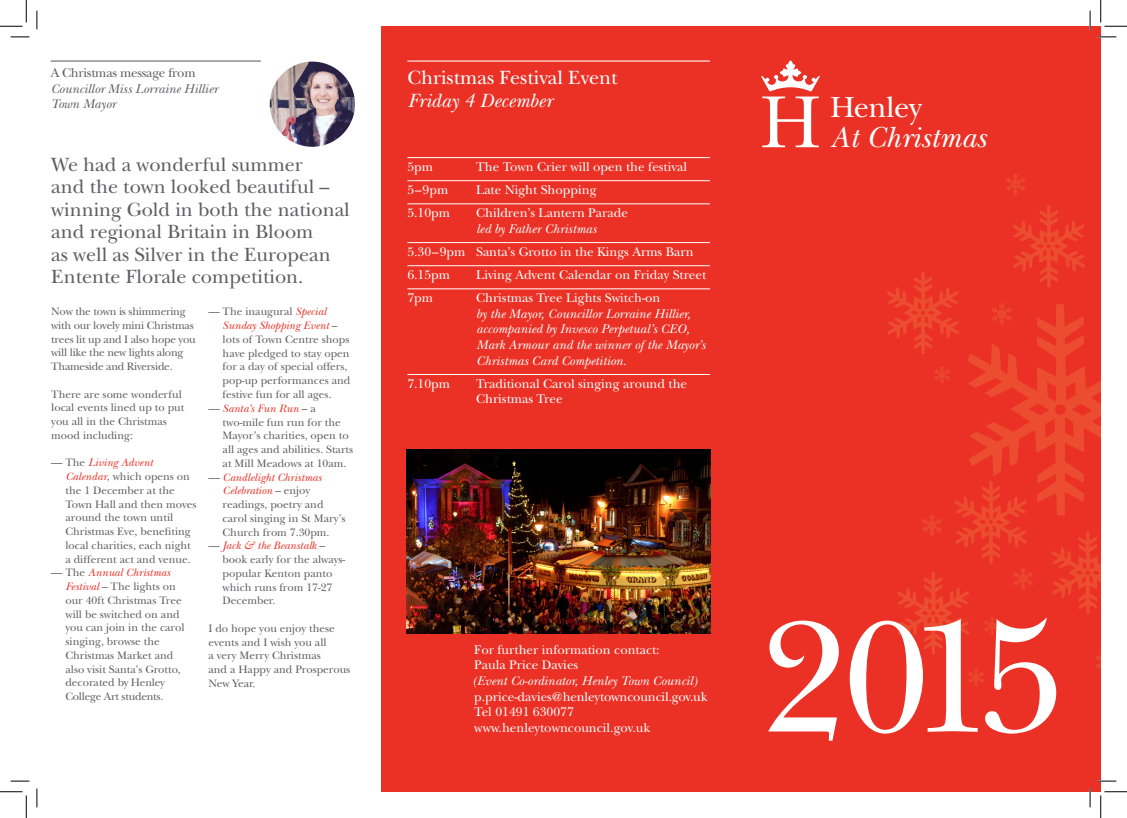
<style>
.page{position:relative;width:1127px;height:818px;background:#fff}
.page>*{position:absolute;margin:0;border:0;box-sizing:border-box;transform-origin:0 0}
.t1{font:165px "New Baskerville ITC Pro";color:#fff}
.t2{font:italic 30.38px "New Baskerville ITC Pro";color:#fff}
.t3{font:30.38px "New Baskerville ITC Pro";letter-spacing:-.015em;color:#fff}
.t4{font:20px/22.5px "New Baskerville ITC Pro";color:#5f5f62}
.t5{font:20px/22.5px "New Baskerville ITC Pro";color:#fff}
.t6{font:13.12px/15.6px "New Baskerville ITC Pro";color:#fff}
.t7{font:italic 13.12px/15.6px "New Baskerville ITC Pro";color:#fff}
.t8{font:italic 13.12px/15.6px "New Baskerville ITC Pro";color:#5f5f62}
.t9{font:11.25px/13.8px "New Baskerville ITC Pro";color:#5f5f62}
.t10{font:11.25px/13.8px "New Baskerville ITC Pro";letter-spacing:-.02em;color:#5f5f62}
.s1{font-style:normal}
.s2{font-style:italic;color:#eb3125}
.s3{font-style:italic}
</style>
<div class="page">
<div style="left:381px;top:26px;width:719px;height:766px;background:#eb3125"></div>
<svg style="left:1005px;top:173px;width:20px;height:23px"></svg>
<svg style="left:887px;top:205px;width:213px;height:482px"></svg>
<svg style="left:761px;top:61px;width:58px;height:86px"></svg>
<hr style="left:407px;top:157px;width:302px;height:1px;background:#fff">
<hr style="left:407px;top:180px;width:302px;height:1px;background:#fff">
<hr style="left:407px;top:204px;width:302px;height:1px;background:#fff">
<hr style="left:407px;top:242px;width:302px;height:1px;background:#fff">
<hr style="left:407px;top:265px;width:302px;height:1px;background:#fff">
<hr style="left:407px;top:289px;width:302px;height:1px;background:#fff">
<hr style="left:407px;top:374px;width:302px;height:1px;background:#fff">
<hr style="left:407px;top:61px;width:302px;height:1px;background:#fff">
<img style="left:406px;top:450px;width:303px;height:184px">
<hr style="left:51px;top:61px;width:210px;height:1px;background:#5f5f62">
<img style="left:270px;top:62px;width:85px;height:85px;border-radius:43px">
<svg style="left:11px;top:36px;width:18px;height:2px"></svg>
<svg style="left:1097px;top:36px;width:18px;height:2px"></svg>
<svg style="left:11px;top:780px;width:18px;height:2px"></svg>
<svg style="left:1097px;top:780px;width:18px;height:2px"></svg>
<svg style="left:36px;top:11px;width:2px;height:18px"></svg>
<svg style="left:36px;top:788px;width:2px;height:19px"></svg>
<svg style="left:1089px;top:11px;width:1px;height:18px"></svg>
<svg style="left:1089px;top:788px;width:1px;height:19px"></svg>
<svg style="left:0;top:0;width:27px;height:27px"></svg>
<svg style="left:0;top:791px;width:27px;height:27px"></svg>
<svg style="left:1100px;top:0;width:26px;height:27px"></svg>
<svg style="left:1100px;top:791px;width:26px;height:27px"></svg>
<p class="t8" style="left:51px;top:65px;width:169px"><span class="s1">A Christmas message from<br></span>Councillor Miss Lorraine Hillier<br>Town Mayor</p>
<p class="t4" style="left:51px;top:153px;width:300px">We had a wonderful summer<br>and the town looked beautiful – winning Gold in both the national and regional Britain in Bloom<br>as well as Silver in the European<br>Entente Florale competition.</p>
<p class="t10" style="left:51px;top:305px;width:146px">Now the town is shimmering with our lovely mini Christmas trees lit up and I also hope you will like the new lights along<br>Thameside and Riverside.</p>
<p class="t9" style="left:51px;top:387px;width:134px">There are some wonderful local events lined up to put you all in the Christmas mood including:</p>
<p class="t9" style="left:65px;top:456px;width:133px;text-indent:-14px">— The <span class="s2">Living Advent<br>Calendar</span>, which opens on the 1 December at the<br>Town Hall and then moves around the town until<br>Christmas Eve, benefiting local charities, each night a different act and venue.</p>
<p class="t9" style="left:65px;top:566px;width:121px;text-indent:-14px">— The <span class="s2">Annual Christmas<br>Festival</span> – The lights on our 40ft Christmas Tree will be switched on and you can join in the carol singing, browse the<br>Christmas Market and also visit Santa’s Grotto, decorated by Henley<br>College Art students.</p>
<p class="t9" style="left:222px;top:305px;width:129px;text-indent:-14px">— The inaugural <span class="s2">Special<br>Sunday Shopping Event</span> – lots of Town Centre shops have pledged to stay open for a day of special offers, pop-up performances and festive fun for all ages.</p>
<p class="t9" style="left:222px;top:401px;width:132px;text-indent:-14px">— <span class="s2">Santa’s Fun Run</span> – a two-mile fun run for the<br>Mayor’s charities, open to all ages and abilities. Starts at Mill Meadows at 10am.</p>
<p class="t9" style="left:222px;top:470px;width:124px;text-indent:-14px">— <span class="s2">Candlelight Christmas<br>Celebration</span> – enjoy readings, poetry and carol singing in St Mary’s<br>Church from 7.30pm.</p>
<p class="t9" style="left:222px;top:539px;width:124px;text-indent:-14px">— <span class="s2">Jack &amp; the Beanstalk</span> – book early for the always&shy;popular Kenton panto which runs from 17-27<br>December.</p>
<p class="t9" style="left:208px;top:621px;width:128px">I do hope you enjoy these events and I wish you all</p>
<p class="t9" style="left:208px;top:649px;width:143px">a very Merry Christmas<br>and a Happy and Prosperous<br>New Year.</p>
<p class="t5" style="left:407px;top:67px;width:212px">Christmas Festival Event<br><span class="s3">Friday 4 December</span></p>
<p class="t6" style="left:407px;top:159px;width:27px">5pm</p>
<p class="t6" style="left:476px;top:159px;width:212px">The Town Crier will open the festival</p>
<p class="t6" style="left:407px;top:182px;width:42px">5–9pm</p>
<p class="t6" style="left:476px;top:182px;width:122px">Late Night Shopping</p>
<p class="t6" style="left:407px;top:205px;width:44px">5.10pm</p>
<p class="t6" style="left:476px;top:205px;width:153px">Children’s Lantern Parade <span class="s3">led by Father Christmas</span></p>
<p class="t6" style="left:407px;top:244px;width:288px">5.30–9pm Santa’s Grotto in the Kings Arms Barn</p>
<p class="t6" style="left:407px;top:267px;width:44px">6.15pm</p>
<p class="t6" style="left:476px;top:267px;width:231px">Living Advent Calendar on Friday Street</p>
<p class="t6" style="left:407px;top:290px;width:27px">7pm</p>
<p class="t7" style="left:476px;top:290px;width:231px"><span class="s1">Christmas Tree Lights Switch-on<br></span>by the Mayor, Councillor Lorraine Hillier, accompanied by Invesco Perpetual’s CEO, Mark Armour and the winner of the Mayor’s Christmas Card Competition.</p>
<p class="t6" style="left:407px;top:376px;width:44px">7.10pm</p>
<p class="t6" style="left:476px;top:376px;width:212px">Traditional Carol singing around the<br>Christmas Tree</p>
<p class="t6" style="left:474px;top:642px;width:187px">For further information contact:</p>
<p class="t7" style="left:472px;top:657px;width:226px"><span class="s1">Paula Price Davies<br></span>(Event Co-ordinator, Henley Town Council)</p>
<p class="t6" style="left:474px;top:689px;width:235px">p.price-davies@henleytowncouncil.gov.uk</p>
<p class="t6" style="left:474px;top:704px;width:177px">Tel 01491 630077 www.henleytowncouncil.gov.uk</p>
<p class="t3" style="left:830px;top:90px;width:93px">Henley</p>
<p class="t2" style="left:830px;top:119px;width:157px">At Christmas</p>
<p class="t1" style="left:760px;top:584px;width:305px">2015</p>
</div>
